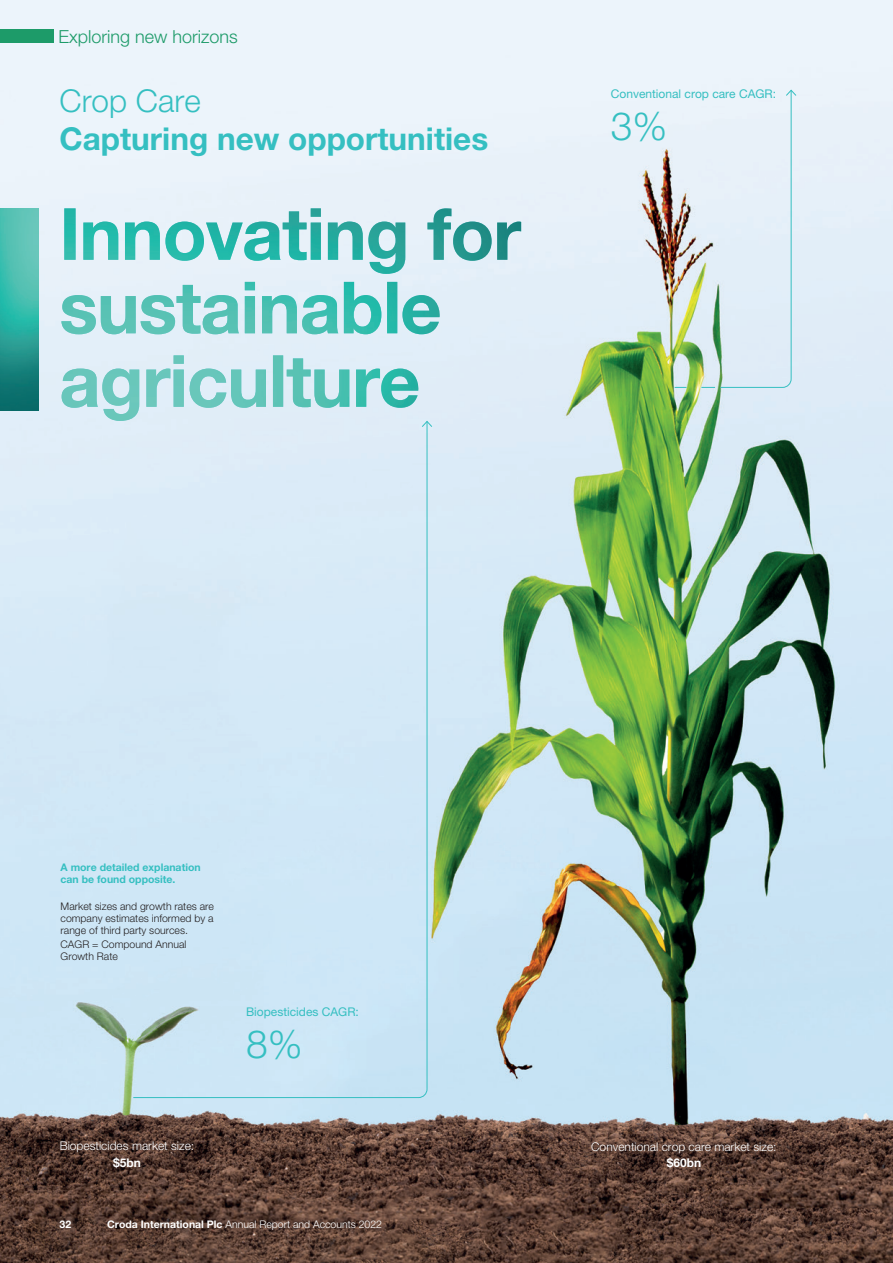
<style>
.page{position:relative;width:893px;height:1263px;background:#fff}
.page>*{position:absolute;margin:0;border:0;box-sizing:border-box;transform-origin:0 0}
.S-Figures-2{font:300 39px "Helvetica Neue LT Std";color:#35bfc1}
.Page_Title{font:700 31.5px "Helvetica Neue LT Std";color:#35bfc1}
.Running-Header{font:300 31.5px "Helvetica Neue LT Std";color:#35bfc1}
.Tab-Sub-Section{font:300 18px "Helvetica Neue LT Std";color:#1d9b69}
.Bodytext-Centre{font:300 12px/16.5px "Helvetica Neue LT Std";color:#fff;text-align:center}
.S-Above_figure_text{font:12px "Helvetica Neue LT Std";color:#35bfc1}
.Footnote-No-Indent{font:300 10.5px/12px "Helvetica Neue LT Std";color:#231f20;text-align:justify}
.t1{font:300 10.5px "Helvetica Neue LT Std";color:#fff}
.t2{font:700 10.5px/12px "Helvetica Neue LT Std";color:#35bfc1}
.t3{font:700 10.5px "Helvetica Neue LT Std";color:#fff}
.s1{font-weight:700}
</style>
<div class="page">
<img style="left:0;top:0;width:893px;height:1263px">
<img style="left:0;top:208px;width:38px;height:203px">
<svg style="left:133px;top:421px;width:295px;height:677px;background:#d1e6f4"></svg>
<svg style="left:421px;top:421px;width:12px;height:7px"></svg>
<div style="left:701px;top:89px;width:96px;height:299px;background:#e3eef9"></div>
<div style="left:0;top:29px;width:54px;height:14px;background:#1d9b69"></div>
<svg style="left:61px;top:208px;width:460px;height:213px;background:#c3e4e9"></svg>
<img style="left:64px;top:208px;width:457px;height:126px">
<p class="Tab-Sub-Section" style="left:58px;top:25px;width:181px">Exploring new horizons</p>
<p class="Running-Header" style="left:60px;top:81px;width:143px">Crop Care</p>
<p class="Page_Title" style="left:60px;top:119px;width:430px">Capturing new opportunities</p>
<p class="S-Above_figure_text" style="left:611px;top:87px;width:167px">Conventional crop care CAGR:</p>
<p class="S-Figures-2" style="left:611px;top:103px;width:58px">3%</p>
<p class="t2" style="left:61px;top:861px;width:142px">A more detailed explanation can be found opposite.</p>
<p class="Footnote-No-Indent" style="left:61px;top:900px;width:155px">Market sizes and growth rates are company estimates informed by a range of third party sources.</p>
<p class="Footnote-No-Indent" style="left:61px;top:938px;width:127px">CAGR = Compound Annual<br>Growth Rate</p>
<p class="S-Above_figure_text" style="left:246px;top:1005px;width:114px">Biopesticides CAGR:</p>
<p class="S-Figures-2" style="left:246px;top:1020px;width:58px">8%</p>
<p class="Bodytext-Centre" style="left:60px;top:1137px;width:136px">Biopesticides market size: <span class="s1">$5bn</span></p>
<p class="Bodytext-Centre" style="left:591px;top:1138px;width:187px">Conventional crop care market size: <span class="s1">$60bn</span></p>
<p class="t3" style="left:60px;top:1218px;width:13px">32</p>
<p class="t1" style="left:107px;top:1218px;width:276px"><span class="s1">Croda International Plc</span> Annual Report and Accounts 2022</p>
</div>
